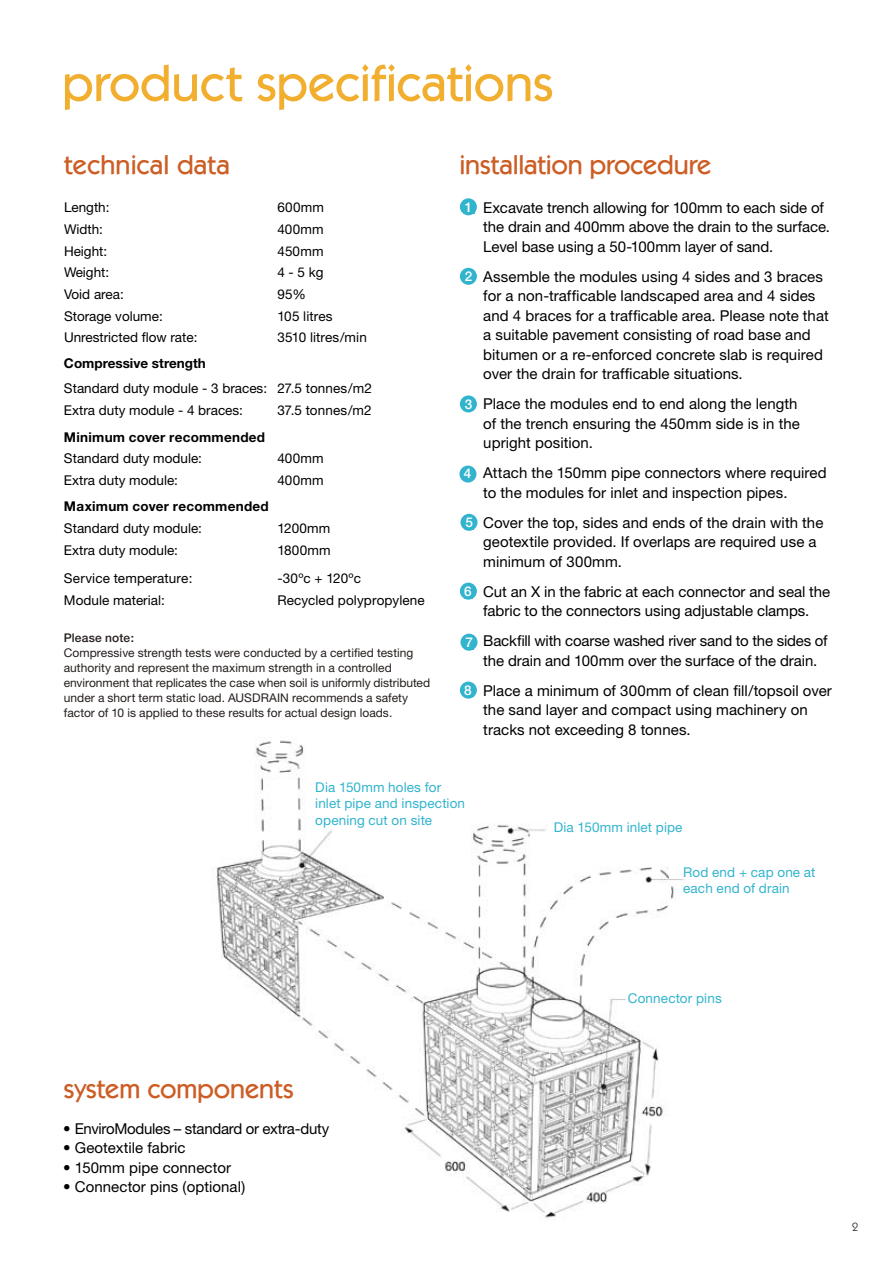
<style>
.page{position:relative;width:893px;height:1263px;background:#fff}
.page>*{position:absolute;margin:0;border:0;box-sizing:border-box;transform-origin:0 0}
.t1{font:500 51px "ITC Kabel Std";letter-spacing:-.005em;color:#f1ae2f}
.t2{font:500 27px "ITC Kabel Std";letter-spacing:-.005em;color:#cc5d24}
.t3{font:15px/19.5px "Helvetica Neue";letter-spacing:.005em;color:#000}
.t4{font:15px "Helvetica Neue";letter-spacing:-.02em;color:#000}
.t5{font:13.5px/21.6px "Helvetica Neue";color:#000}
.t6{font:13.5px/16.5px "Helvetica Neue";letter-spacing:.01em;color:#32b4ce}
.t7{font:700 13.5px "Helvetica Neue";letter-spacing:.015em;color:#000}
.t8{font:500 13.5px "Helvetica Neue";color:#fff}
.t9{font:12px/15px "Helvetica Neue";color:#241d1b}
.t10{font:500 12px "Helvetica Neue";letter-spacing:.015em;color:#241d1b}
.t11{font:12px "ITC Kabel Std";color:#241d1b}
</style>
<div class="page">
<img style="left:216px;top:740px;width:469px;height:478px">
<svg style="left:460px;top:198px;width:17px;height:17px"></svg>
<div style="left:465px;top:201px;width:10px;height:13px;background:#32b4ce"></div>
<div style="left:460px;top:268px;width:17px;height:17px;background:#32b4ce;border-radius:50%"></div>
<div style="left:460px;top:395px;width:17px;height:17px;background:#32b4ce;border-radius:50%"></div>
<div style="left:460px;top:514px;width:17px;height:17px;background:#32b4ce;border-radius:50%"></div>
<div style="left:460px;top:634px;width:17px;height:17px;background:#32b4ce;border-radius:50%"></div>
<div style="left:465px;top:636px;width:9px;height:14px;background:#32b4ce"></div>
<div style="left:460px;top:682px;width:17px;height:17px;background:#32b4ce;border-radius:50%"></div>
<div style="left:460px;top:583px;width:17px;height:17px;background:#32b4ce;border-radius:50%"></div>
<div style="left:459px;top:466px;width:17px;height:17px;background:#32b4ce;border-radius:50%"></div>
<h1 class="t1" style="left:62px;top:53px;width:492px">product specifications</h1>
<h2 class="t2" style="left:64px;top:148px;width:167px">technical data</h2>
<p class="t5" style="left:64px;top:197px;width:47px">Length:</p>
<p class="t5" style="left:277px;top:197px;width:48px">600mm</p>
<p class="t5" style="left:64px;top:218px;width:41px">Width:</p>
<p class="t5" style="left:277px;top:218px;width:48px">400mm</p>
<p class="t5" style="left:64px;top:240px;width:45px">Height:</p>
<p class="t5" style="left:277px;top:240px;width:48px">450mm</p>
<p class="t5" style="left:64px;top:261px;width:47px">Weight:</p>
<p class="t5" style="left:277px;top:261px;width:48px">4 - 5 kg</p>
<p class="t5" style="left:64px;top:283px;width:61px">Void area:</p>
<p class="t5" style="left:277px;top:283px;width:30px">95%</p>
<p class="t5" style="left:64px;top:305px;width:100px">Storage volume:</p>
<p class="t5" style="left:277px;top:305px;width:57px">105 litres</p>
<p class="t5" style="left:64px;top:326px;width:135px">Unrestricted flow rate:</p>
<p class="t5" style="left:277px;top:326px;width:91px">3510 litres/min</p>
<p class="t7" style="left:64px;top:355px;width:143px">Compressive strength</p>
<p class="t5" style="left:64px;top:377px;width:309px">Standard duty module - 3 braces: 27.5 tonnes/m2<br>Extra duty module - 4 braces:</p>
<p class="t5" style="left:277px;top:399px;width:96px">37.5 tonnes/m2</p>
<p class="t7" style="left:64px;top:428px;width:203px">Minimum cover recommended</p>
<p class="t5" style="left:64px;top:447px;width:140px">Standard duty module:</p>
<p class="t5" style="left:277px;top:447px;width:48px">400mm</p>
<p class="t5" style="left:64px;top:469px;width:116px">Extra duty module:</p>
<p class="t5" style="left:277px;top:469px;width:48px">400mm</p>
<p class="t7" style="left:64px;top:498px;width:206px">Maximum cover recommended</p>
<p class="t5" style="left:64px;top:517px;width:140px">Standard duty module:</p>
<p class="t5" style="left:277px;top:517px;width:55px">1200mm</p>
<p class="t5" style="left:64px;top:539px;width:116px">Extra duty module:</p>
<p class="t5" style="left:277px;top:539px;width:55px">1800mm</p>
<p class="t5" style="left:64px;top:567px;width:130px">Service temperature:</p>
<p class="t5" style="left:277px;top:567px;width:85px">-30ºc + 120ºc</p>
<p class="t5" style="left:64px;top:589px;width:102px">Module material:</p>
<p class="t5" style="left:277px;top:589px;width:149px">Recycled polypropylene</p>
<p class="t10" style="left:64px;top:631px;width:72px">Please note:</p>
<p class="t9" style="left:64px;top:645px;width:368px">Compressive strength tests were conducted by a certified testing authority and represent the maximum strength in a controlled environment that replicates the case when soil is uniformly distributed under a short term static load. AUSDRAIN recommends a safety factor of 10 is applied to these results for actual design loads.</p>
<h2 class="t2" style="left:459px;top:148px;width:254px">installation procedure</h2>
<p class="t3" style="left:483px;top:197px;width:348px">Excavate trench allowing for 100mm to each side of the drain and 400mm above the drain to the surface.<br>Level base using a 50-100mm layer of sand.</p>
<p class="t3" style="left:483px;top:266px;width:347px">Assemble the modules using 4 sides and 3 braces for a non-trafficable landscaped area and 4 sides and 4 braces for a trafficable area. Please note that a suitable pavement consisting of road base and bitumen or a re-enforced concrete slab is required over the drain for trafficable situations.</p>
<p class="t3" style="left:483px;top:394px;width:318px">Place the modules end to end along the length of the trench ensuring the 450mm side is in the upright position.</p>
<p class="t3" style="left:483px;top:463px;width:345px">Attach the 150mm pipe connectors where required to the modules for inlet and inspection pipes.</p>
<p class="t3" style="left:483px;top:512px;width:342px">Cover the top, sides and ends of the drain with the geotextile provided. If overlaps are required use a minimum of 300mm.</p>
<p class="t3" style="left:483px;top:581px;width:348px">Cut an X in the fabric at each connector and seal the fabric to the connectors using adjustable clamps.</p>
<p class="t3" style="left:483px;top:631px;width:346px">Backfill with coarse washed river sand to the sides of the drain and 100mm over the surface of the drain.</p>
<p class="t3" style="left:483px;top:680px;width:350px">Place a minimum of 300mm of clean fill/topsoil over the sand layer and compact using machinery on tracks not exceeding 8 tonnes.</p>
<p class="t8" style="left:465px;top:199px;width:9px">1</p>
<p class="t8" style="left:465px;top:268px;width:9px">2</p>
<p class="t8" style="left:465px;top:396px;width:9px">3</p>
<p class="t8" style="left:464px;top:465px;width:9px">4</p>
<p class="t8" style="left:465px;top:514px;width:9px">5</p>
<p class="t8" style="left:464px;top:583px;width:9px">6</p>
<p class="t8" style="left:465px;top:634px;width:9px">7</p>
<p class="t8" style="left:464px;top:682px;width:9px">8</p>
<p class="t6" style="left:315px;top:778px;width:151px">Dia 150mm holes for inlet pipe and inspection opening cut on site</p>
<p class="t6" style="left:554px;top:819px;width:130px">Dia 150mm inlet pipe</p>
<p class="t6" style="left:683px;top:863px;width:134px">Rod end + cap one at each end of drain</p>
<h2 class="t2" style="left:64px;top:1073px;width:231px">system components</h2>
<p class="t4" style="left:63px;top:1119px;width:268px">• EnviroModules – standard or extra-duty</p>
<p class="t3" style="left:63px;top:1138px;width:124px">• Geotextile fabric</p>
<p class="t3" style="left:63px;top:1157px;width:169px">• 150mm pipe connector</p>
<p class="t3" style="left:63px;top:1177px;width:184px">• Connector pins (optional)</p>
<p class="t6" style="left:628px;top:990px;width:95px">Connector pins</p>
<p class="t11" style="left:852px;top:1220px;width:7px">2</p>
</div>
